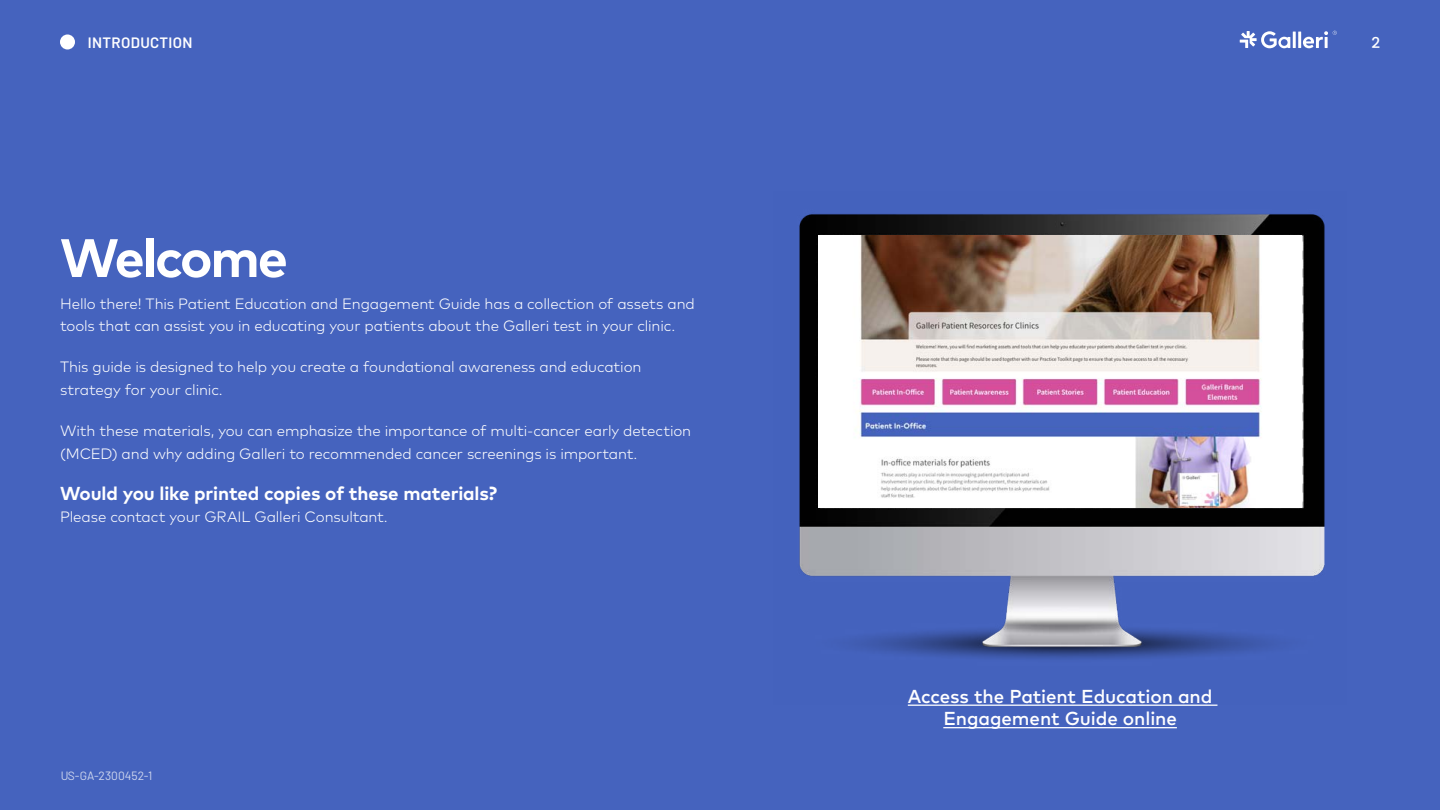
<style>
.page{position:relative;width:1440px;height:810px;background:#4563be}
.page>*{position:absolute;margin:0;border:0;box-sizing:border-box;transform-origin:0 0}
.t1{font:700 54px "Mark Pro";letter-spacing:-.04em;color:#fff}
.t2{font:500 18.75px/22.5px "Mark Pro";letter-spacing:-.005em;color:#fff;text-align:center}
.t3{font:700 18.75px "Mark Pro";letter-spacing:-.01em;color:#fff}
.t4{font:300 15px/22.5px "Mark Pro";letter-spacing:-.01em;color:#fff}
.t5{font:600 15px "Barlow";letter-spacing:.025em;color:#fff}
.t6{font:500 15px "Poppins";color:#fff}
.t7{font:12px "Barlow";letter-spacing:.005em;color:#fff}
</style>
<div class="page">
<svg style="left:1240px;top:31px;width:97px;height:17px"></svg>
<div style="left:60px;top:34px;width:15px;height:15px;background:#fff;border-radius:50%"></div>
<img style="left:799px;top:214px;width:526px;height:445px">
<hr style="left:908px;top:705px;width:309px;height:1px;background:#fff">
<hr style="left:943px;top:727px;width:234px;height:1px;background:#fff">
<img style="left:819px;top:235px;width:483px;height:273px">
<p class="t5" style="left:88px;top:34px;width:106px">INTRODUCTION</p>
<p class="t6" style="left:1371px;top:34px;width:10px">2</p>
<h1 class="t1" style="left:60px;top:237px;width:229px">Welcome</h1>
<p class="t4" style="left:60px;top:293px;width:636px">Hello there! This Patient Education and Engagement Guide has a collection of assets and tools that can assist you in educating your patients about the Galleri test in your clinic.</p>
<p class="t4" style="left:60px;top:357px;width:583px">This guide is designed to help you create a foundational awareness and education strategy for your clinic.</p>
<p class="t4" style="left:60px;top:421px;width:633px">With these materials, you can emphasize the importance of multi-cancer early detection (MCED) and why adding Galleri to recommended cancer screenings is important.</p>
<p class="t3" style="left:60px;top:486px;width:439px">Would you like printed copies of these materials?</p>
<p class="t4" style="left:60px;top:507px;width:329px">Please contact your GRAIL Galleri Consultant.</p>
<p class="t7" style="left:60px;top:769px;width:94px">US-GA-2300452-1</p>
<p class="t2" style="left:908px;top:687px;width:306px">Access the Patient Education and<br>Engagement Guide online</p>
</div>
